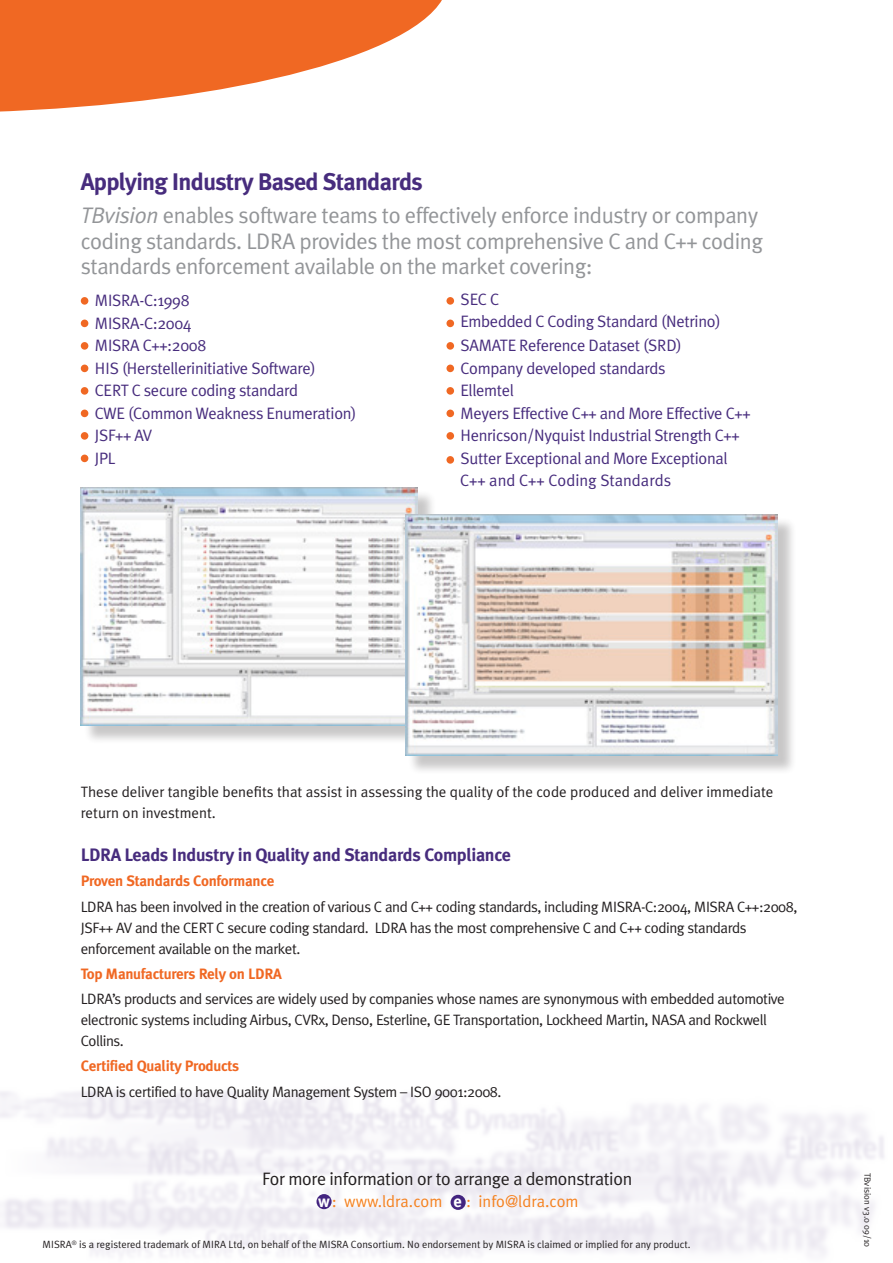
<style>
.page{position:relative;width:893px;height:1263px;background:#fff}
.page>*{position:absolute;margin:0;border:0;box-sizing:border-box;transform-origin:0 0}
.t1{font:700 24px "Meta Plus";letter-spacing:-.03em;color:#472c7d}
.t2{font:22.5px/25.5px "Meta Plus Normal";letter-spacing:-.02em;color:#939598}
.t3{font:700 18px "Meta Plus";letter-spacing:-.02em;color:#472c7d}
.t4{font:18px "Meta Plus Normal";letter-spacing:-.02em;color:#231f20}
.t5{font:16.5px/22.5px "Meta Plus Normal";letter-spacing:-.02em;color:#472c7d}
.t6{font:16.5px "Meta Plus Normal";color:#f58220}
.t7{font:15px/21px "Meta Plus Normal";letter-spacing:-.03em;color:#231f20}
.t8{font:15px/21px "Meta Plus Normal";color:#231f20}
.t9{font:700 15px "Meta Plus";letter-spacing:-.02em;color:#f06823}
.t10{font:10.5px "Meta Plus Normal";color:#231f20}
.t11{font:9px "Meta Plus Normal";color:#231f20}
.s1{font-style:italic}
.s2{font-family:"Meta Plus";font-weight:700;color:#fff}
</style>
<div class="page">
<img style="left:0;top:1090px;width:884px;height:166px">
<svg style="left:0;top:0;width:442px;height:112px;fill:#f06823"></svg>
<div style="left:316px;top:1194px;width:16px;height:15px;background:#432480;border-radius:50%"></div>
<div style="left:451px;top:1195px;width:15px;height:15px;background:#432480;border-radius:50%"></div>
<div style="left:81px;top:297px;width:7px;height:8px;background:#f06823;border-radius:50%"></div>
<div style="left:81px;top:320px;width:7px;height:7px;background:#f06823;border-radius:50%"></div>
<div style="left:81px;top:342px;width:7px;height:8px;background:#f06823;border-radius:50%"></div>
<div style="left:81px;top:365px;width:7px;height:7px;background:#f06823;border-radius:50%"></div>
<div style="left:81px;top:387px;width:7px;height:8px;background:#f06823;border-radius:50%"></div>
<div style="left:81px;top:410px;width:7px;height:7px;background:#f06823;border-radius:50%"></div>
<div style="left:81px;top:432px;width:7px;height:8px;background:#f06823;border-radius:50%"></div>
<div style="left:81px;top:455px;width:7px;height:7px;background:#f06823;border-radius:50%"></div>
<div style="left:446px;top:297px;width:8px;height:8px;background:#f06823;border-radius:50%"></div>
<div style="left:446px;top:320px;width:8px;height:7px;background:#f06823;border-radius:50%"></div>
<div style="left:446px;top:342px;width:8px;height:8px;background:#f06823;border-radius:50%"></div>
<div style="left:446px;top:365px;width:8px;height:7px;background:#f06823;border-radius:50%"></div>
<div style="left:446px;top:387px;width:8px;height:8px;background:#f06823;border-radius:50%"></div>
<div style="left:446px;top:410px;width:8px;height:7px;background:#f06823;border-radius:50%"></div>
<div style="left:446px;top:432px;width:8px;height:8px;background:#f06823;border-radius:50%"></div>
<div style="left:446px;top:456px;width:8px;height:8px;background:#f06823;border-radius:50%"></div>
<div style="left:83px;top:489px;width:353px;height:255px;background:#231f20;opacity:.25"></div>
<img style="left:81px;top:487px;width:336px;height:238px">
<div style="left:408px;top:516px;width:388px;height:259px;background:#231f20;opacity:.25"></div>
<img style="left:405px;top:514px;width:373px;height:242px">
<p class="t1" style="left:81px;top:168px;width:344px">Applying Industry Based Standards</p>
<p class="t2" style="left:81px;top:202px;width:684px"><span class="s1">TBvision</span> enables software teams to effectively enforce industry or company coding standards. LDRA provides the most comprehensive C and C++ coding standards enforcement available on the market covering:</p>
<p class="t5" style="left:95px;top:289px;width:96px">MISRA-C:1998</p>
<p class="t5" style="left:95px;top:311px;width:98px">MISRA-C:2004</p>
<p class="t5" style="left:95px;top:334px;width:113px">MISRA C++:2008</p>
<p class="t5" style="left:95px;top:356px;width:223px">HIS (Herstellerinitiative Software)</p>
<p class="t5" style="left:95px;top:379px;width:205px">CERT C secure coding standard</p>
<p class="t5" style="left:95px;top:401px;width:263px">CWE (Common Weakness Enumeration)</p>
<p class="t5" style="left:95px;top:424px;width:59px">JSF++ AV</p>
<p class="t5" style="left:95px;top:446px;width:22px">JPL</p>
<p class="t5" style="left:460px;top:287px;width:40px">SEC C</p>
<p class="t5" style="left:460px;top:310px;width:262px">Embedded C Coding Standard (Netrino)</p>
<p class="t5" style="left:460px;top:334px;width:223px">SAMATE Reference Dataset (SRD)</p>
<p class="t5" style="left:460px;top:356px;width:207px">Company developed standards</p>
<p class="t5" style="left:460px;top:379px;width:55px">Ellemtel</p>
<p class="t5" style="left:460px;top:401px;width:292px">Meyers Effective C++ and More Effective C++</p>
<p class="t5" style="left:460px;top:424px;width:281px">Henricson/Nyquist Industrial Strength C++</p>
<p class="t5" style="left:460px;top:446px;width:269px">Sutter Exceptional and More Exceptional<br>C++ and C++ Coding Standards</p>
<p class="t8" style="left:81px;top:781px;width:694px">These deliver tangible benefits that assist in assessing the quality of the code produced and deliver immediate return on investment.</p>
<p class="t3" style="left:81px;top:844px;width:432px">LDRA Leads Industry in Quality and Standards Compliance</p>
<p class="t9" style="left:81px;top:872px;width:195px">Proven Standards Conformance</p>
<p class="t7" style="left:81px;top:896px;width:718px">LDRA has been involved in the creation of various C and C++ coding standards, including MISRA-C:2004, MISRA C++:2008,<br>JSF++ AV and the CERT C secure coding standard. LDRA has the most comprehensive C and C++ coding standards enforcement available on the market.</p>
<p class="t9" style="left:81px;top:965px;width:203px">Top Manufacturers Rely on LDRA</p>
<p class="t7" style="left:81px;top:988px;width:706px">LDRA’s products and services are widely used by companies whose names are synonymous with embedded automotive electronic systems including Airbus, CVRx, Denso, Esterline, GE Transportation, Lockheed Martin, NASA and Rockwell<br>Collins.</p>
<p class="t9" style="left:81px;top:1057px;width:160px">Certified Quality Products</p>
<p class="t7" style="left:81px;top:1081px;width:422px">LDRA is certified to have Quality Management System – ISO 9001:2008.</p>
<p class="t4" style="left:262px;top:1168px;width:371px">For more information or to arrange a demonstration</p>
<p class="t6" style="left:318px;top:1192px;width:262px"><span class="s2">w</span>: www.ldra.com <span class="s2">e</span> : info@ldra.com</p>
<p class="t10" style="left:43px;top:1238px;width:650px">MISRA<sup>®</sup> is a registered trademark of MIRA Ltd, on behalf of the MISRA Consortium. No endorsement by MISRA is claimed or implied for any product.</p>
<p class="t11" style="left:873px;top:1172px;width:76px;rotate:90deg">TBvision v3.0 09/10</p>
</div>
